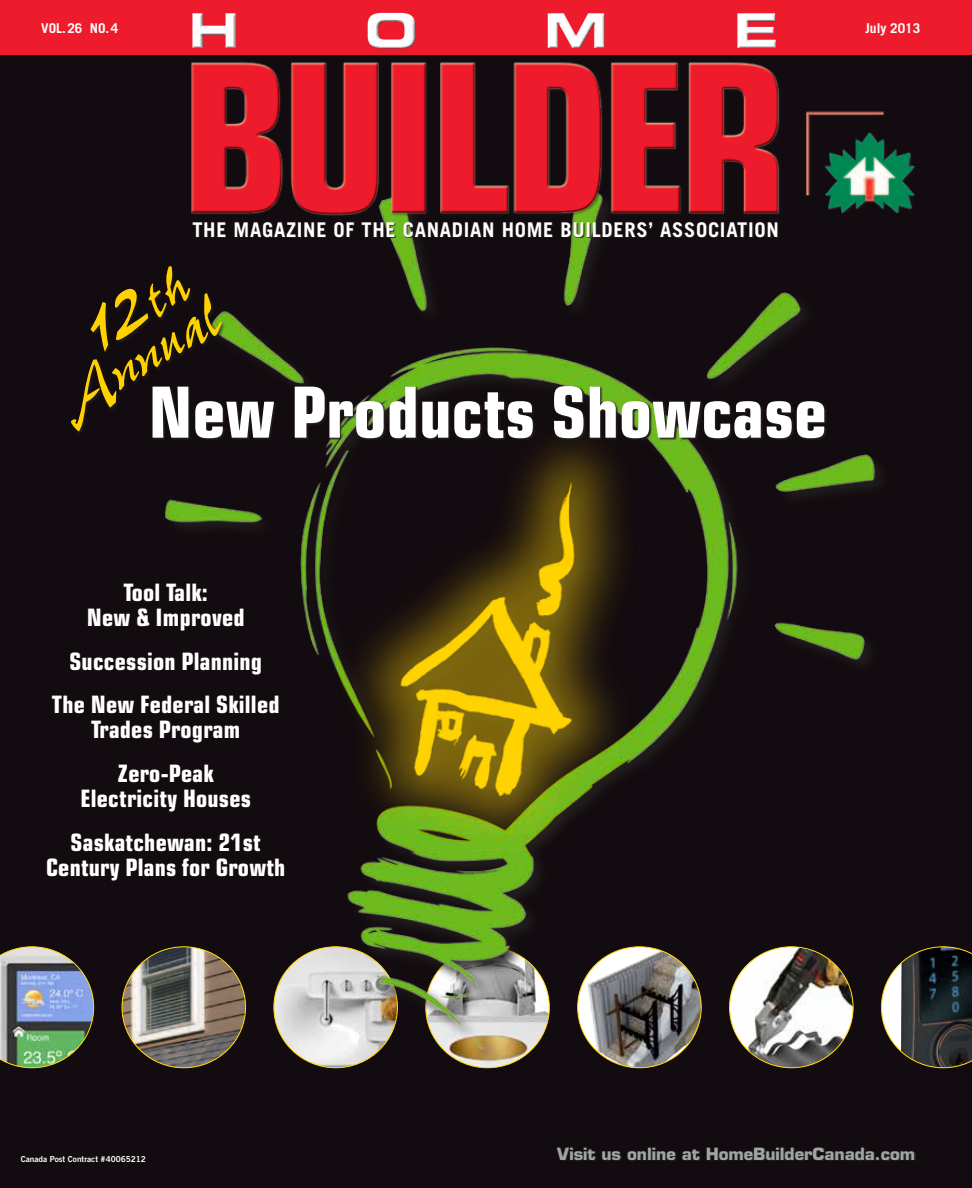
<style>
.page{position:relative;width:972px;height:1188px;background:#fff}
.page>*{position:absolute;margin:0;border:0;box-sizing:border-box;transform-origin:0 0}
.t1{font:98.25px "Pepita";color:#ffd100}
.t2{font:700 condensed 70.5px "Eurostile";color:#fff}
.t3{font:66.9px "Pepita";color:#ffd100}
.t4{font:48px "Eurostile Bold Extended Two";color:#fff}
.t5{font:700 condensed 24px/43.5px "Eurostile";letter-spacing:.01em;color:#fff;text-align:center}
.t6{font:700 20.25px "Trade Gothic";letter-spacing:.035em;color:#fff}
.t7{font:700 16.5px "Eurostile";color:#9fa6a4}
.t8{font:700 13.5px "Trade Gothic";color:#fff}
.t9{font:8.25px "Trade Gothic Bold Two";color:#fff}
.s1{font-size:66.9px}
</style>
<div class="page">
<div style="left:0;top:8px;width:972px;height:1180px;background:#120b0f"></div>
<img style="left:0;top:946px;width:94px;height:122px">
<img style="left:313px;top:1064px;width:45px;height:4px">
<img style="left:122px;top:950px;width:85px;height:118px">
<img style="left:465px;top:1064px;width:45px;height:4px">
<img style="left:617px;top:1064px;width:45px;height:4px">
<img style="left:769px;top:1064px;width:45px;height:4px">
<svg style="left:891px;top:946px;width:81px;height:122px"></svg>
<div style="left:163px;top:188px;width:728px;height:876px;background:#231f20;opacity:.91"></div>
<img style="left:161px;top:188px;width:720px;height:864px">
<div style="left:0;top:0;width:972px;height:55px;background:#ee1b2c"></div>
<svg style="left:192px;top:13px;width:584px;height:36px"></svg>
<img style="left:186px;top:62px;width:604px;height:157px">
<svg style="left:194px;top:223px;width:584px;height:15px;fill:#1b1517"></svg>
<div style="left:558px;top:1148px;width:357px;height:13px;background:#191316"></div>
<img style="left:790px;top:111px;width:125px;height:118px">
<svg style="left:154px;top:386px;width:673px;height:55px;fill:#1d1819"></svg>
<div style="left:70px;top:265px;width:156px;height:170px;background:#231f20;opacity:.89"></div>
<h3 class="t4" style="left:188px;top:-3px;width:52px">H</h3>
<h3 class="t4" style="left:365px;top:-3px;width:55px">O</h3>
<h3 class="t4" style="left:544px;top:-3px;width:66px">M</h3>
<h3 class="t4" style="left:734px;top:-3px;width:47px">E</h3>
<p class="t8" style="left:41px;top:20px;width:78px">VOL.26 NO.4</p>
<p class="t8" style="left:865px;top:20px;width:56px">July 2013</p>
<p class="t6" style="left:192px;top:217px;width:588px">THE MAGAZINE OF THE CANADIAN HOME BUILDERS’ ASSOCIATION</p>
<p class="t1" style="left:59px;top:287px;width:113px;rotate:-31deg">12<span class="s1">th</span></p>
<p class="t3" style="left:48px;top:371px;width:178px;rotate:-31deg">Annual</p>
<p class="t2" style="left:148px;top:370px;width:680px">New Products Showcase</p>
<p class="t5" style="left:87px;top:579px;width:159px;line-height:25.5px">Tool Talk:<br>New &amp; Improved</p>
<p class="t5" style="left:52px;top:639px;width:229px">Succession Planning<br>The New Federal Skilled</p>
<p class="t5" style="left:91px;top:708px;width:151px">Trades Program<br>Zero-Peak</p>
<p class="t5" style="left:71px;top:777px;width:192px">Electricity Houses<br>Saskatchewan: 21st</p>
<p class="t5" style="left:46px;top:846px;width:241px">Century Plans for Growth</p>
<p class="t9" style="left:21px;top:1154px;width:127px">Canada Post Contract #40065212</p>
<p class="t7" style="left:557px;top:1143px;width:359px">Visit us online at HomeBuilderCanada.com</p>
</div>
